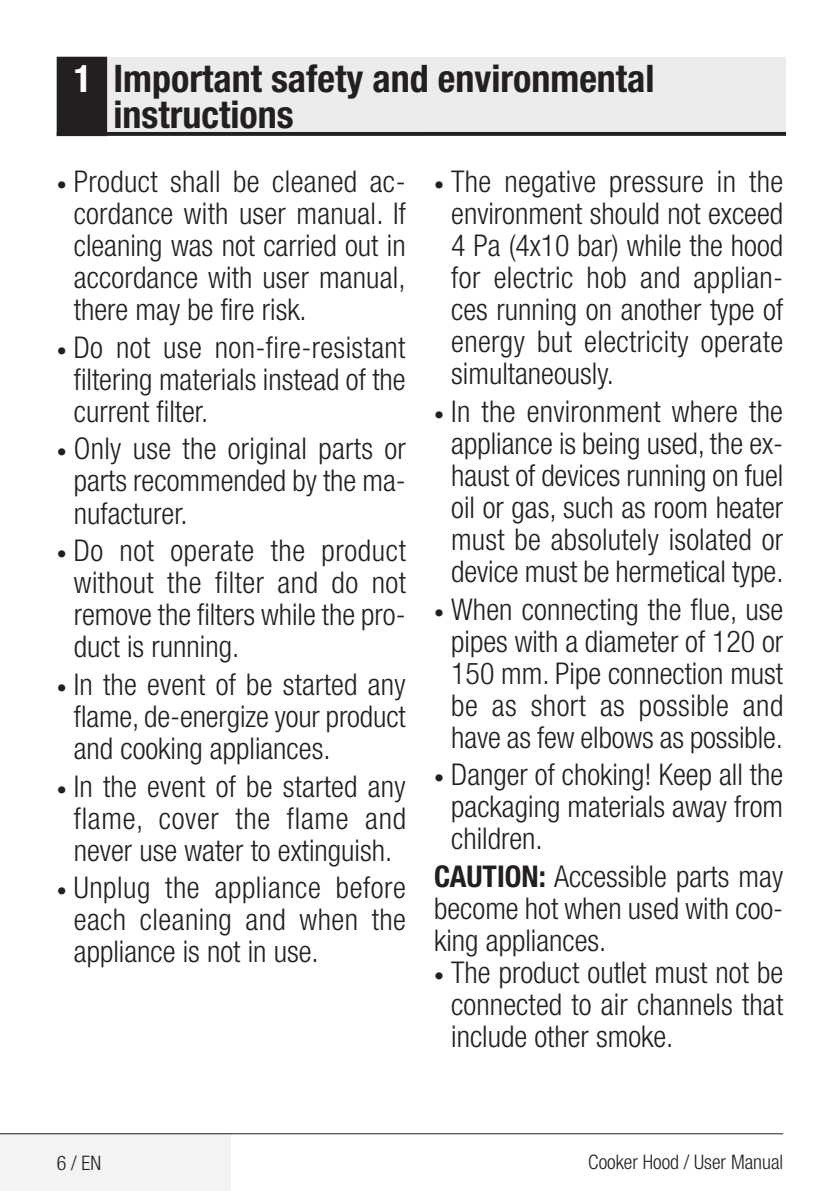
<style>
.page{position:relative;width:840px;height:1191px;background:#fff}
.page>*{position:absolute;margin:0;border:0;box-sizing:border-box;transform-origin:0 0}
.Unite_Baslik_Guvenli{font:700 condensed 38px/36px "Helvetica Neue LT Pro";color:#231f20}
.Guvenlik_Giris_Parag{font:300 condensed 30px/32px "Helvetica Neue LT Pro";color:#231f20;text-align:justify}
.t1{font:300 condensed 20px "Helvetica Neue LT Pro";color:#231f20}
.s1{color:#fff}
.s2{font-weight:700;font-size:20px}
.s3{font-weight:700}
</style>
<div class="page">
<div style="left:57px;top:57px;width:728px;height:77px;background:#ececee"></div>
<hr style="left:57px;top:132px;width:728px;height:3px;background:#231f20">
<div style="left:58px;top:58px;width:48px;height:77px;background:#231f20"></div>
<div style="left:57px;top:57px;width:50px;height:79px;border:2px solid #231f20"></div>
<div style="left:0;top:1133px;width:230px;height:58px;background:#f2f3f4"></div>
<hr style="left:0;top:1133px;width:782px;height:1px;background:#231f20">
<p class="Unite_Baslik_Guvenli" style="left:113px;top:60px;width:542px;text-indent:-40px"><span class="s1">1</span> Important safety and environmental instructions</p>
<p class="Guvenlik_Giris_Parag" style="left:74px;top:165px;width:333px;text-indent:-17px"><span class="s2">•</span> Product shall be cleaned ac&shy;cordance with user manual. If cleaning was not carried out in accordance with user manual, there may be fire risk.</p>
<p class="Guvenlik_Giris_Parag" style="left:74px;top:331px;width:333px;text-indent:-17px"><span class="s2">•</span> Do not use non-fire-resistant filtering materials instead of the current filter.</p>
<p class="Guvenlik_Giris_Parag" style="left:74px;top:432px;width:333px;text-indent:-17px"><span class="s2">•</span> Only use the original parts or parts recommended by the ma&shy;nufacturer.</p>
<p class="Guvenlik_Giris_Parag" style="left:74px;top:534px;width:333px;text-indent:-17px"><span class="s2">•</span> Do not operate the product without the filter and do not remove the filters while the pro&shy;duct is running.</p>
<p class="Guvenlik_Giris_Parag" style="left:74px;top:668px;width:333px;text-indent:-17px"><span class="s2">•</span> In the event of be started any flame, de-energize your product and cooking appliances.</p>
<p class="Guvenlik_Giris_Parag" style="left:57px;top:769px;width:350px;text-align:center"><span class="s2">•</span> In the event of be started any flame, cover the flame and never use water to extinguish.</p>
<p class="Guvenlik_Giris_Parag" style="left:74px;top:871px;width:333px;text-indent:-17px"><span class="s2">•</span> Unplug the appliance before each cleaning and when the appliance is not in use.</p>
<p class="Guvenlik_Giris_Parag" style="left:451px;top:165px;width:333px;text-indent:-17px"><span class="s2">•</span> The negative pressure in the environment should not exceed 4 Pa (4x10 bar) while the hood for electric hob and applian&shy;ces running on another type of energy but electricity operate simultaneously.</p>
<p class="Guvenlik_Giris_Parag" style="left:434px;top:395px;width:350px;text-align:center"><span class="s2">•</span> In the environment where the appliance is being used, the ex&shy;haust of devices running on fuel oil or gas, such as room heater must be absolutely isolated or device must be hermetical type.</p>
<p class="Guvenlik_Giris_Parag" style="left:434px;top:592px;width:350px;text-align:center"><span class="s2">•</span> When connecting the flue, use pipes with a diameter of 120 or<br>150 mm. Pipe connection must be as short as possible and have as few elbows as possible.</p>
<p class="Guvenlik_Giris_Parag" style="left:451px;top:758px;width:333px;text-indent:-17px"><span class="s2">•</span> Danger of choking! Keep all the packaging materials away from children.</p>
<p class="Guvenlik_Giris_Parag" style="left:434px;top:860px;width:350px"><span class="s3">CAUTION:</span> Accessible parts may become hot when used with coo&shy;king appliances.</p>
<p class="Guvenlik_Giris_Parag" style="left:451px;top:956px;width:333px;text-indent:-17px"><span class="s2">•</span> The product outlet must not be connected to air channels that include other smoke.</p>
<p class="t1" style="left:57px;top:1151px;width:46px">6 / EN</p>
<p class="t1" style="left:588px;top:1150px;width:196px">Cooker Hood / User Manual</p>
</div>
